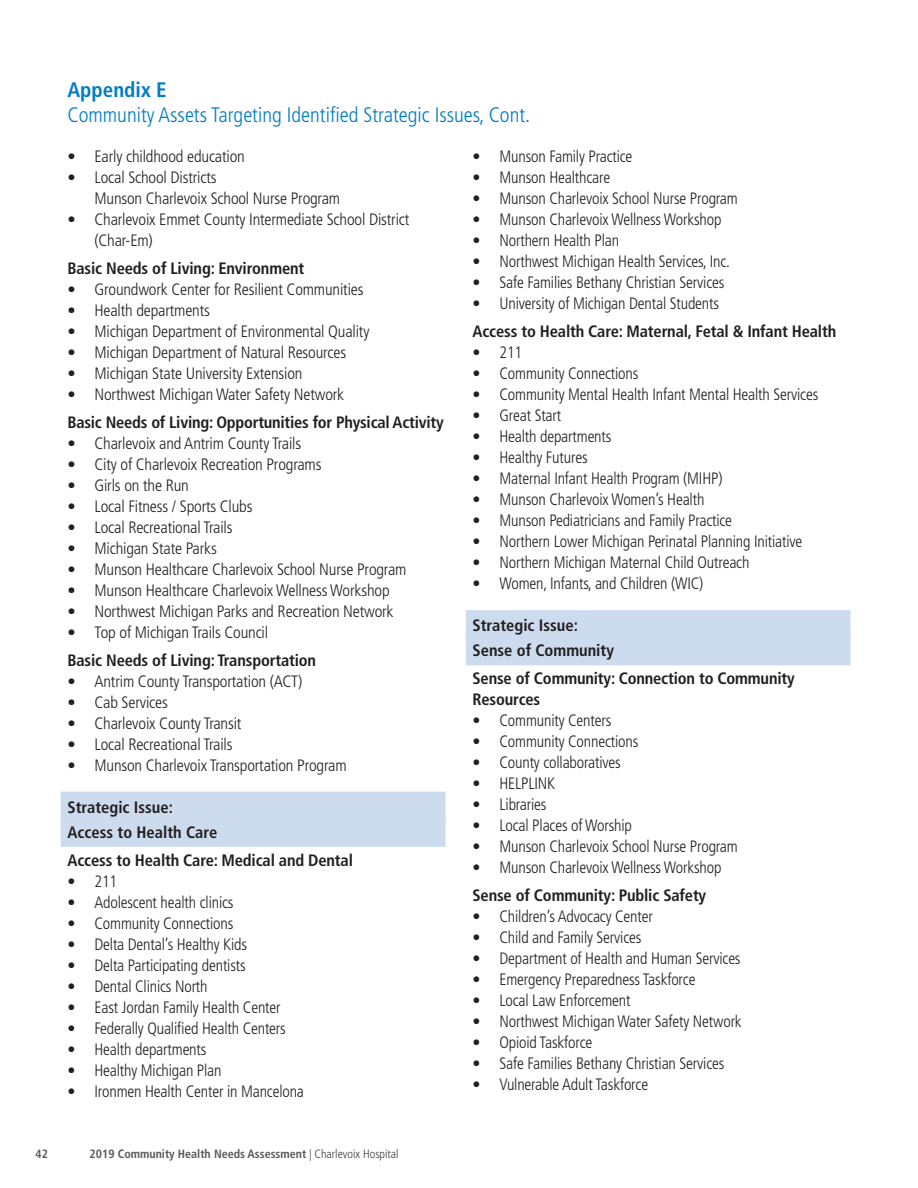
<style>
.page{position:relative;width:918px;height:1188px;background:#fff}
.page>*{position:absolute;margin:0;border:0;box-sizing:border-box;transform-origin:0 0}
.t1{font:300 condensed 21px "Frutiger";color:#007cc2}
.t2{font:700 condensed 21px "Frutiger";color:#007cc2}
.t3{font:300 condensed 16.5px/21px "Frutiger";letter-spacing:-.01em;color:#231f20}
.Header_-_Blue_Backgr{font:700 condensed 16.5px/21px "Frutiger";letter-spacing:-.01em;color:#231f20}
.t4{font:700 condensed 12px "Frutiger";color:#57585a}
.s1{font-weight:300;color:#3e3e3f}
</style>
<div class="page">
<div style="left:61px;top:792px;width:385px;height:30px;background:#cddbef"></div>
<div style="left:61px;top:817px;width:385px;height:30px;background:#cddbef"></div>
<div style="left:466px;top:610px;width:384px;height:30px;background:#cddbef"></div>
<div style="left:466px;top:635px;width:384px;height:30px;background:#cddbef"></div>
<p class="t2" style="left:68px;top:77px;width:101px">Appendix E</p>
<p class="t1" style="left:68px;top:103px;width:464px">Community Assets Targeting Identified Strategic Issues, Cont.</p>
<p class="t3" style="left:68px;top:147px;width:179px">• Early childhood education</p>
<p class="t3" style="left:94px;top:168px;width:247px;text-indent:-27px">• Local School Districts<br>Munson Charlevoix School Nurse Program</p>
<p class="t3" style="left:94px;top:210px;width:316px;text-indent:-27px">• Charlevoix Emmet County Intermediate School District (Char-Em)</p>
<p class="Header_-_Blue_Backgr" style="left:68px;top:258px;width:238px">Basic Needs of Living: Environment</p>
<p class="t3" style="left:68px;top:279px;width:298px">• Groundwork Center for Resilient Communities</p>
<p class="t3" style="left:68px;top:300px;width:144px">• Health departments</p>
<p class="t3" style="left:68px;top:321px;width:303px">• Michigan Department of Environmental Quality</p>
<p class="t3" style="left:68px;top:342px;width:280px">• Michigan Department of Natural Resources</p>
<p class="t3" style="left:68px;top:363px;width:236px">• Michigan State University Extension</p>
<p class="t3" style="left:68px;top:384px;width:278px">• Northwest Michigan Water Safety Network</p>
<p class="Header_-_Blue_Backgr" style="left:68px;top:412px;width:378px">Basic Needs of Living: Opportunities for Physical Activity</p>
<p class="t3" style="left:68px;top:433px;width:235px">• Charlevoix and Antrim County Trails</p>
<p class="t3" style="left:68px;top:454px;width:256px">• City of Charlevoix Recreation Programs</p>
<p class="t3" style="left:68px;top:475px;width:123px">• Girls on the Run</p>
<p class="t3" style="left:68px;top:496px;width:187px">• Local Fitness / Sports Clubs</p>
<p class="t3" style="left:68px;top:517px;width:167px">• Local Recreational Trails</p>
<p class="t3" style="left:68px;top:538px;width:151px">• Michigan State Parks</p>
<p class="t3" style="left:68px;top:559px;width:341px">• Munson Healthcare Charlevoix School Nurse Program</p>
<p class="t3" style="left:68px;top:580px;width:324px">• Munson Healthcare Charlevoix Wellness Workshop</p>
<p class="t3" style="left:68px;top:601px;width:328px">• Northwest Michigan Parks and Recreation Network</p>
<p class="t3" style="left:68px;top:622px;width:202px">• Top of Michigan Trails Council</p>
<p class="Header_-_Blue_Backgr" style="left:68px;top:650px;width:250px">Basic Needs of Living: Transportation</p>
<p class="t3" style="left:68px;top:671px;width:236px">• Antrim County Transportation (ACT)</p>
<p class="t3" style="left:68px;top:692px;width:102px">• Cab Services</p>
<p class="t3" style="left:68px;top:713px;width:176px">• Charlevoix County Transit</p>
<p class="t3" style="left:68px;top:734px;width:167px">• Local Recreational Trails</p>
<p class="t3" style="left:68px;top:755px;width:281px">• Munson Charlevoix Transportation Program</p>
<p class="Header_-_Blue_Backgr" style="left:68px;top:797px;width:107px">Strategic Issue:</p>
<p class="Header_-_Blue_Backgr" style="left:68px;top:822px;width:151px">Access to Health Care</p>
<p class="Header_-_Blue_Backgr" style="left:68px;top:850px;width:287px">Access to Health Care: Medical and Dental</p>
<p class="t3" style="left:68px;top:871px;width:51px">• 211</p>
<p class="t3" style="left:68px;top:892px;width:168px">• Adolescent health clinics</p>
<p class="t3" style="left:68px;top:913px;width:167px">• Community Connections</p>
<p class="t3" style="left:68px;top:934px;width:181px">• Delta Dental’s Healthy Kids</p>
<p class="t3" style="left:68px;top:955px;width:180px">• Delta Participating dentists</p>
<p class="t3" style="left:68px;top:976px;width:142px">• Dental Clinics North</p>
<p class="t3" style="left:68px;top:997px;width:215px">• East Jordan Family Health Center</p>
<p class="t3" style="left:68px;top:1018px;width:220px">• Federally Qualified Health Centers</p>
<p class="t3" style="left:68px;top:1039px;width:141px">• Health departments</p>
<p class="t3" style="left:68px;top:1060px;width:156px">• Healthy Michigan Plan</p>
<p class="t3" style="left:68px;top:1081px;width:238px">• Ironmen Health Center in Mancelona</p>
<p class="t3" style="left:472px;top:147px;width:161px">• Munson Family Practice</p>
<p class="t3" style="left:472px;top:168px;width:139px">• Munson Healthcare</p>
<p class="t3" style="left:472px;top:189px;width:267px">• Munson Charlevoix School Nurse Program</p>
<p class="t3" style="left:472px;top:210px;width:251px">• Munson Charlevoix Wellness Workshop</p>
<p class="t3" style="left:472px;top:231px;width:148px">• Northern Health Plan</p>
<p class="t3" style="left:472px;top:252px;width:259px">• Northwest Michigan Health Services, Inc.</p>
<p class="t3" style="left:472px;top:273px;width:253px">• Safe Families Bethany Christian Services</p>
<p class="t3" style="left:472px;top:294px;width:248px">• University of Michigan Dental Students</p>
<p class="Header_-_Blue_Backgr" style="left:472px;top:321px;width:365px">Access to Health Care: Maternal, Fetal &amp; Infant Health</p>
<p class="t3" style="left:472px;top:342px;width:51px">• 211</p>
<p class="t3" style="left:472px;top:363px;width:167px">• Community Connections</p>
<p class="t3" style="left:472px;top:384px;width:347px">• Community Mental Health Infant Mental Health Services</p>
<p class="t3" style="left:472px;top:405px;width:90px">• Great Start</p>
<p class="t3" style="left:472px;top:426px;width:141px">• Health departments</p>
<p class="t3" style="left:472px;top:447px;width:117px">• Healthy Futures</p>
<p class="t3" style="left:472px;top:468px;width:252px">• Maternal Infant Health Program (MIHP)</p>
<p class="t3" style="left:472px;top:489px;width:233px">• Munson Charlevoix Women’s Health</p>
<p class="t3" style="left:472px;top:510px;width:261px">• Munson Pediatricians and Family Practice</p>
<p class="t3" style="left:472px;top:531px;width:331px">• Northern Lower Michigan Perinatal Planning Initiative</p>
<p class="t3" style="left:472px;top:552px;width:278px">• Northern Michigan Maternal Child Outreach</p>
<p class="t3" style="left:472px;top:573px;width:232px">• Women, Infants, and Children (WIC)</p>
<p class="Header_-_Blue_Backgr" style="left:472px;top:615px;width:107px">Strategic Issue:</p>
<p class="Header_-_Blue_Backgr" style="left:472px;top:640px;width:143px">Sense of Community</p>
<p class="Header_-_Blue_Backgr" style="left:472px;top:668px;width:324px">Sense of Community: Connection to Community<br>Resources</p>
<p class="t3" style="left:472px;top:710px;width:140px">• Community Centers</p>
<p class="t3" style="left:472px;top:731px;width:167px">• Community Connections</p>
<p class="t3" style="left:472px;top:752px;width:150px">• County collaboratives</p>
<p class="t3" style="left:472px;top:773px;width:84px">• HELPLINK</p>
<p class="t3" style="left:472px;top:794px;width:76px">• Libraries</p>
<p class="t3" style="left:472px;top:815px;width:161px">• Local Places of Worship</p>
<p class="t3" style="left:472px;top:836px;width:267px">• Munson Charlevoix School Nurse Program</p>
<p class="t3" style="left:472px;top:857px;width:251px">• Munson Charlevoix Wellness Workshop</p>
<p class="Header_-_Blue_Backgr" style="left:472px;top:885px;width:235px">Sense of Community: Public Safety</p>
<p class="t3" style="left:472px;top:906px;width:182px">• Children’s Advocacy Center</p>
<p class="t3" style="left:472px;top:927px;width:170px">• Child and Family Services</p>
<p class="t3" style="left:472px;top:948px;width:270px">• Department of Health and Human Services</p>
<p class="t3" style="left:472px;top:969px;width:224px">• Emergency Preparedness Taskforce</p>
<p class="t3" style="left:472px;top:990px;width:160px">• Local Law Enforcement</p>
<p class="t3" style="left:472px;top:1011px;width:271px">• Northwest Michigan Water Safety Network</p>
<p class="t3" style="left:472px;top:1032px;width:121px">• Opioid Taskforce</p>
<p class="t3" style="left:472px;top:1053px;width:253px">• Safe Families Bethany Christian Services</p>
<p class="t3" style="left:472px;top:1074px;width:177px">• Vulnerable Adult Taskforce</p>
<p class="t4" style="left:36px;top:1147px;width:14px">42</p>
<p class="t4" style="left:90px;top:1147px;width:311px">2019 Community Health Needs Assessment <span class="s1">| Charlevoix Hospital</span></p>
</div>
